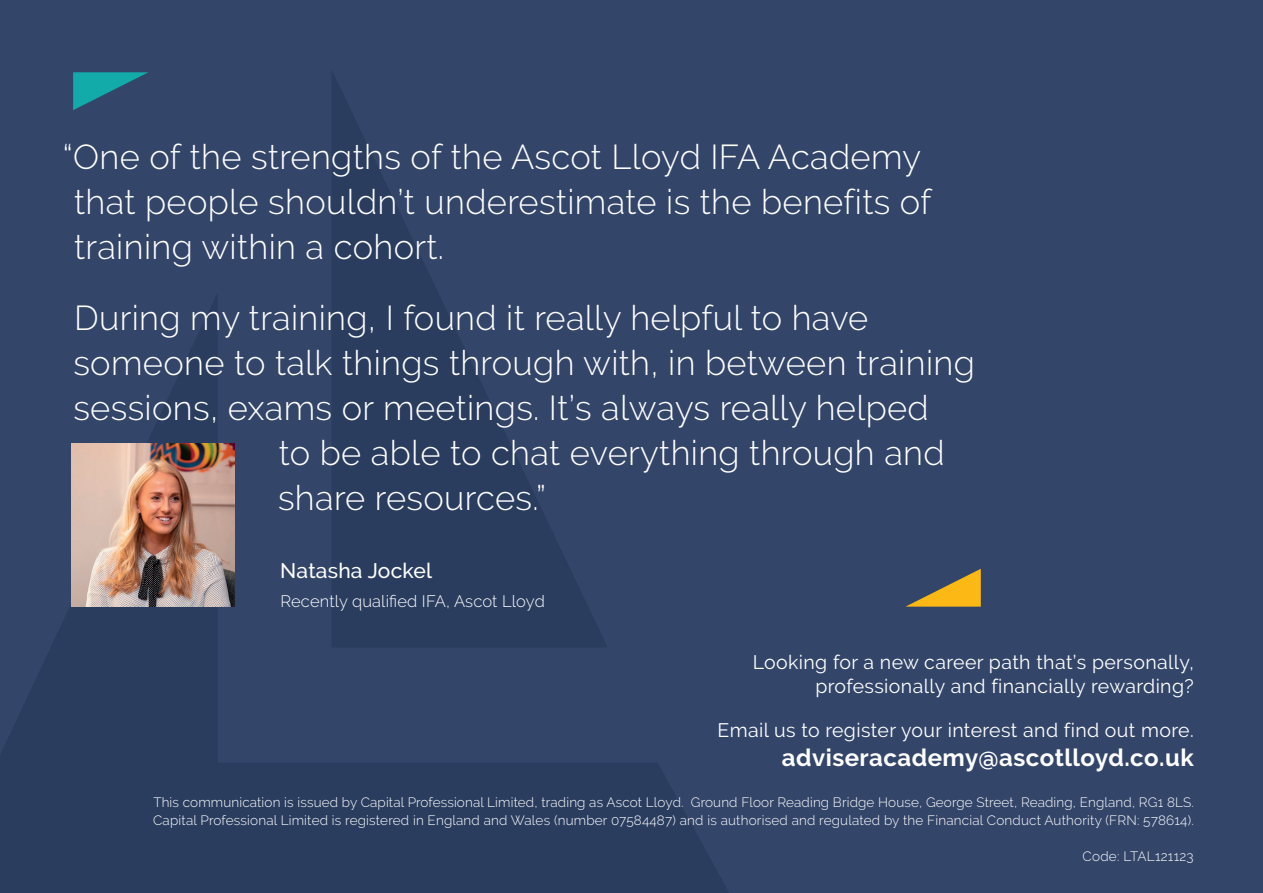
<style>
.page{position:relative;width:1263px;height:893px;background:#334569}
.page>*{position:absolute;margin:0;border:0;box-sizing:border-box;transform-origin:0 0}
.t1{font:300 34.5px/45px "Raleway";letter-spacing:.01em;color:#fff}
.t2{font:700 24px "Raleway";letter-spacing:.02em;color:#fff}
.t3{font:500 21px "Raleway";letter-spacing:.01em;color:#fff}
.t4{font:19.5px/23.4px "Raleway";letter-spacing:.02em;color:#fff;text-align:right}
.t5{font:300 16.5px "Raleway";letter-spacing:.01em;color:#fff}
.t6{font:300 13.5px/18px "Raleway";letter-spacing:.01em;color:#fff}
</style>
<div class="page">
<svg style="left:73px;top:72px;width:75px;height:38px"></svg>
<svg style="left:905px;top:569px;width:76px;height:38px"></svg>
<img style="left:72px;top:444px;width:162px;height:163px">
<p class="t1" style="left:74px;top:134px;width:859px;text-indent:-11px">“One of the strengths of the Ascot Lloyd IFA Academy that people shouldn’t underestimate is the benefits of training within a cohort.</p>
<p class="t1" style="left:74px;top:295px;width:796px">During my training, I found it really helpful to have</p>
<p class="t1" style="left:73px;top:340px;width:903px">someone to talk things through with, in between training</p>
<p class="t1" style="left:73px;top:385px;width:857px">sessions, exams or meetings. It’s always really helped</p>
<p class="t1" style="left:279px;top:430px;width:667px">to be able to chat everything through and</p>
<p class="t1" style="left:278px;top:475px;width:270px">share resources.”</p>
<p class="t3" style="left:280px;top:559px;width:153px">Natasha Jockel</p>
<p class="t5" style="left:281px;top:591px;width:266px">Recently qualified IFA, Ascot Lloyd</p>
<p class="t4" style="left:753px;top:651px;width:442px">Looking for a new career path that’s personally, professionally and financially rewarding?</p>
<p class="t4" style="left:718px;top:719px;width:478px">Email us to register your interest and find out more.</p>
<p class="t2" style="left:782px;top:744px;width:413px">adviseracademy@ascotlloyd.co.uk</p>
<p class="t6" style="left:153px;top:793px;width:1042px">This communication is issued by Capital Professional Limited, trading as Ascot Lloyd. Ground Floor Reading Bridge House, George Street, Reading, England, RG1 8LS.<br>Capital Professional Limited is registered in England and Wales (number 07584487) and is authorised and regulated by the Financial Conduct Authority (FRN: 578614).</p>
<p class="t6" style="left:1082px;top:847px;width:113px">Code: LTAL121123</p>
</div>
